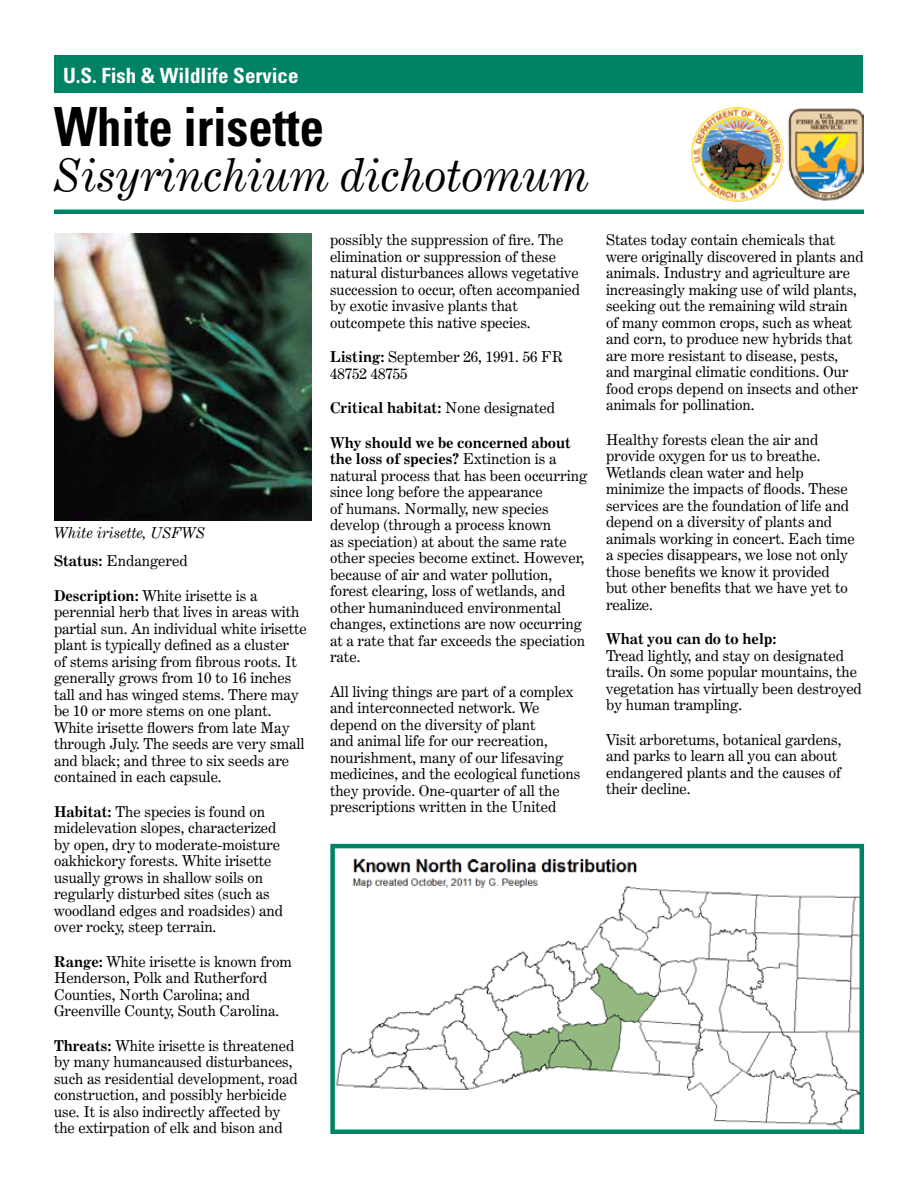
<style>
.page{position:relative;width:918px;height:1188px;background:#fff}
.page>*{position:absolute;margin:0;border:0;box-sizing:border-box;transform-origin:0 0}
.t1{font:700 condensed 54px "Univers";color:#000;scale:.9 1}
.t2{font:italic 45px "Century Expanded BT";color:#000}
.t3{font:700 condensed 21px "Univers";color:#fff}
.t4{font:15px/16.5px "Century Expanded BT";color:#000}
.t5{font:700 15px "Century Expanded BT";color:#000}
.t6{font:italic 15px "Century Expanded BT";color:#000}
.s1{font-weight:700}
.s2{font-weight:400}
</style>
<div class="page">
<div style="left:55px;top:55px;width:808px;height:38px;background:#008265"></div>
<hr style="left:54px;top:210px;width:810px;height:4px;background:#008265">
<img style="left:691px;top:108px;width:173px;height:94px">
<img style="left:54px;top:233px;width:258px;height:288px">
<img style="left:336px;top:858px;width:523px;height:271px">
<div style="left:330px;top:844px;width:534px;height:290px;border:4px solid #008265"></div>
<h3 class="t3" style="left:63px;top:63px;width:237px">U.S. Fish &amp; Wildlife Service</h3>
<h1 class="t1" style="left:54px;top:93px;width:302px">White irisette</h1>
<h2 class="t2" style="left:54px;top:147px;width:537px">Sisyrinchium dichotomum</h2>
<p class="t6" style="left:54px;top:523px;width:153px">White irisette, USFWS</p>
<p class="t4" style="left:54px;top:552px;width:135px"><span class="s1">Status:</span> Endangered</p>
<p class="t4" style="left:54px;top:587px;width:254px"><span class="s1">Description:</span> White irisette is a perennial herb that lives in areas with partial sun. An individual white irisette plant is typically defined as a cluster<br>of stems arising from fibrous roots. It generally grows from 10 to 16 inches tall and has winged stems. There may be 10 or more stems on one plant.<br>White irisette flowers from late May through July. The seeds are very small and black; and three to six seeds are contained in each capsule.</p>
<p class="t4" style="left:54px;top:803px;width:230px"><span class="s1">Habitat:</span> The species is found on midelevation slopes, characterized by open, dry to moderate-moisture oakhickory forests. White irisette usually grows in shallow soils on regularly disturbed sites (such as woodland edges and roadsides) and over rocky, steep terrain.</p>
<p class="t4" style="left:54px;top:953px;width:239px"><span class="s1">Range:</span> White irisette is known from Henderson, Polk and Rutherford Counties, North Carolina; and Greenville County, South Carolina.</p>
<p class="t4" style="left:54px;top:1037px;width:245px"><span class="s1">Threats:</span> White irisette is threatened by many humancaused disturbances, such as residential development, road construction, and possibly herbicide use. It is also indirectly affected by the extirpation of elk and bison and</p>
<p class="t4" style="left:330px;top:232px;width:252px">possibly the suppression of fire. The elimination or suppression of these natural disturbances allows vegetative succession to occur, often accompanied by exotic invasive plants that outcompete this native species.</p>
<p class="t4" style="left:330px;top:349px;width:235px"><span class="s1">Listing:</span> September 26, 1991. 56 FR<br>48752 48755</p>
<p class="t5" style="left:330px;top:399px;width:226px">Critical habitat: <span class="s2">None designated</span></p>
<p class="t4" style="left:330px;top:434px;width:259px"><span class="s1">Why should we be concerned about the loss of species?</span> Extinction is a natural process that has been occurring since long before the appearance<br>of humans. Normally, new species develop (through a process known<br>as speciation) at about the same rate other species become extinct. However, because of air and water pollution, forest clearing, loss of wetlands, and other humaninduced environmental changes, extinctions are now occurring at a rate that far exceeds the speciation rate.</p>
<p class="t4" style="left:330px;top:683px;width:252px">All living things are part of a complex and interconnected network. We depend on the diversity of plant<br>and animal life for our recreation, nourishment, many of our lifesaving medicines, and the ecological functions they provide. One-quarter of all the prescriptions written in the United</p>
<p class="t4" style="left:606px;top:232px;width:259px">States today contain chemicals that were originally discovered in plants and animals. Industry and agriculture are increasingly making use of wild plants, seeking out the remaining wild strain of many common crops, such as wheat and corn, to produce new hybrids that are more resistant to disease, pests, and marginal climatic conditions. Our food crops depend on insects and other animals for pollination.</p>
<p class="t4" style="left:606px;top:431px;width:250px">Healthy forests clean the air and provide oxygen for us to breathe.<br>Wetlands clean water and help minimize the impacts of floods. These services are the foundation of life and depend on a diversity of plants and animals working in concert. Each time a species disappears, we lose not only those benefits we know it provided but other benefits that we have yet to realize.</p>
<p class="t5" style="left:606px;top:630px;width:172px">What you can do to help:</p>
<p class="t4" style="left:606px;top:647px;width:257px">Tread lightly, and stay on designated trails. On some popular mountains, the vegetation has virtually been destroyed by human trampling.</p>
<p class="t4" style="left:606px;top:731px;width:237px">Visit arboretums, botanical gardens, and parks to learn all you can about endangered plants and the causes of their decline.</p>
</div>
